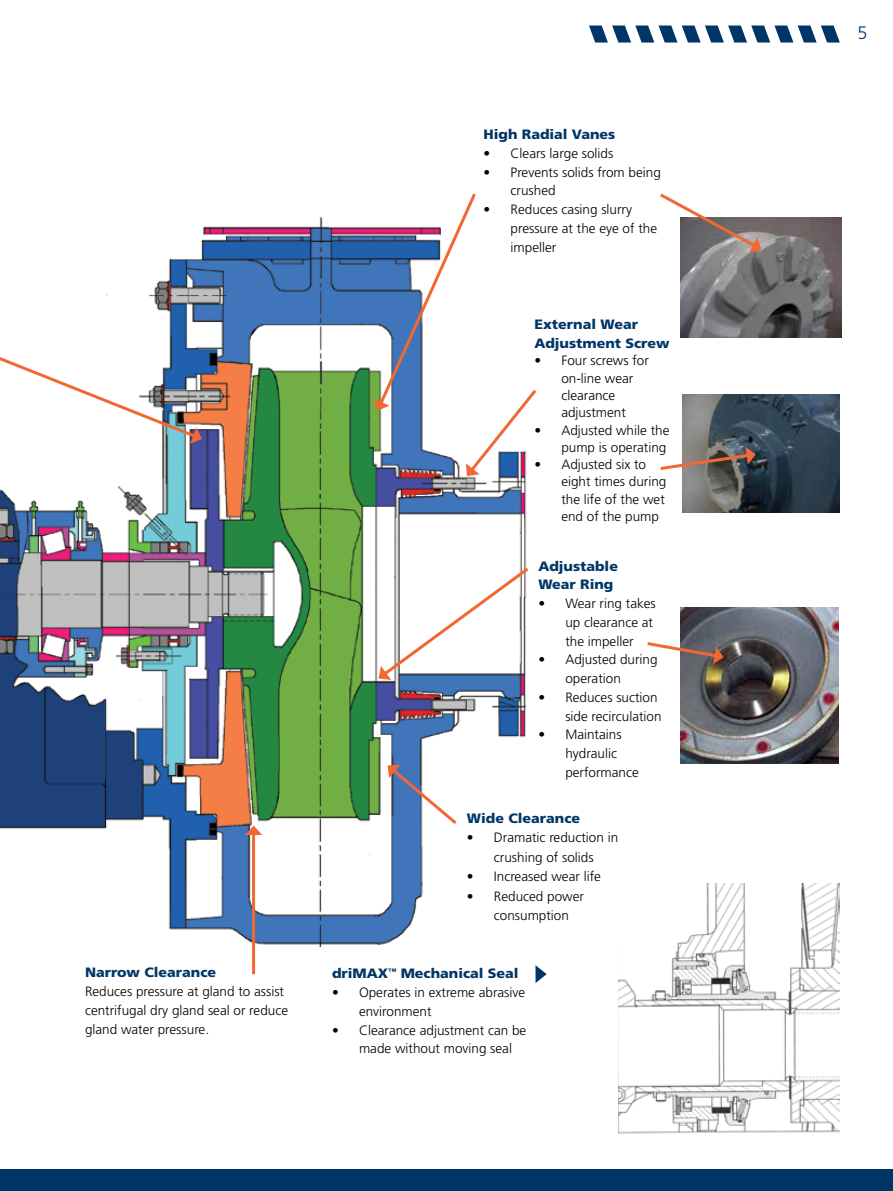
<style>
.page{position:relative;width:893px;height:1191px;background:#fff}
.page>*{position:absolute;margin:0;border:0;box-sizing:border-box;transform-origin:0 0}
.t1{font:300 18px "Frutiger";color:#003667}
.t2{font:300 13.5px/18.8px "Frutiger";color:#000}
.t3{font:900 13.5px/18.8px "Frutiger";color:#003667;scale:1.05 1}
</style>
<div class="page">
<svg style="left:589px;top:26px;width:251px;height:17px"></svg>
<div style="left:0;top:1169px;width:893px;height:22px;background:#003667"></div>
<img style="left:0;top:217px;width:527px;height:729px">
<img style="left:680px;top:217px;width:161px;height:120px">
<img style="left:683px;top:394px;width:157px;height:118px">
<img style="left:680px;top:607px;width:159px;height:156px">
<img style="left:619px;top:884px;width:221px;height:250px">
<svg style="left:535px;top:965px;width:12px;height:18px"></svg>
<svg style="left:0;top:316px;width:202px;height:127px"></svg>
<svg style="left:660px;top:193px;width:101px;height:59px"></svg>
<svg style="left:660px;top:447px;width:96px;height:25px"></svg>
<svg style="left:647px;top:640px;width:77px;height:24px"></svg>
<svg style="left:388px;top:765px;width:72px;height:62px"></svg>
<hr style="left:252px;top:832px;width:3px;height:142px;background:#f26833">
<svg style="left:245px;top:825px;width:17px;height:10px"></svg>
<svg style="left:373px;top:193px;width:164px;height:283px"></svg>
<svg style="left:378px;top:565px;width:151px;height:115px"></svg>
<p class="t3" style="left:85px;top:963px;width:126px">Narrow Clearance</p>
<p class="t2" style="left:85px;top:982px;width:205px">Reduces pressure at gland to assist centrifugal dry gland seal or reduce gland water pressure.</p>
<p class="t3" style="left:484px;top:125px;width:127px">High Radial Vanes</p>
<p class="t2" style="left:484px;top:144px;width:131px">• Clears large solids</p>
<p class="t2" style="left:511px;top:163px;width:152px;text-indent:-27px">• Prevents solids from being crushed</p>
<p class="t2" style="left:511px;top:200px;width:148px;text-indent:-27px">• Reduces casing slurry pressure at the eye of the impeller</p>
<p class="t3" style="left:534px;top:315px;width:130px">External Wear<br>Adjustment Screw</p>
<p class="t2" style="left:561px;top:352px;width:89px;line-height:17.2px;text-indent:-27px">• Four screws for on-line wear clearance adjustment</p>
<p class="t2" style="left:534px;top:421px;width:137px;line-height:17.2px;text-align:right">• Adjusted while the pump is operating</p>
<p class="t2" style="left:561px;top:456px;width:107px;line-height:17.2px;text-indent:-27px">• Adjusted six to eight times during the life of the wet end of the pump</p>
<p class="t3" style="left:538px;top:556px;width:77px">Adjustable<br>Wear Ring</p>
<p class="t2" style="left:565px;top:594px;width:92px;text-indent:-27px">• Wear ring takes up clearance at the impeller</p>
<p class="t2" style="left:565px;top:650px;width:94px;text-indent:-27px">• Adjusted during operation</p>
<p class="t2" style="left:538px;top:688px;width:125px;text-align:right">• Reduces suction side recirculation</p>
<p class="t2" style="left:565px;top:725px;width:75px;text-indent:-27px">• Maintains hydraulic performance</p>
<p class="t3" style="left:467px;top:808px;width:109px">Wide Clearance</p>
<p class="t2" style="left:467px;top:828px;width:153px;line-height:19.5px;text-align:center">• Dramatic reduction in crushing of solids</p>
<p class="t2" style="left:467px;top:867px;width:136px">• Increased wear life</p>
<p class="t2" style="left:494px;top:886px;width:92px;line-height:19.5px;text-indent:-27px">• Reduced power consumption</p>
<p class="t3" style="left:332px;top:964px;width:179px">driMAX<sup>™</sup> Mechanical Seal</p>
<p class="t2" style="left:359px;top:983px;width:168px;text-indent:-27px">• Operates in extreme abrasive environment</p>
<p class="t2" style="left:359px;top:1020px;width:169px;text-indent:-27px">• Clearance adjustment can be made without moving seal</p>
<h1 class="t1" style="left:857px;top:23px;width:12px">5</h1>
</div>
